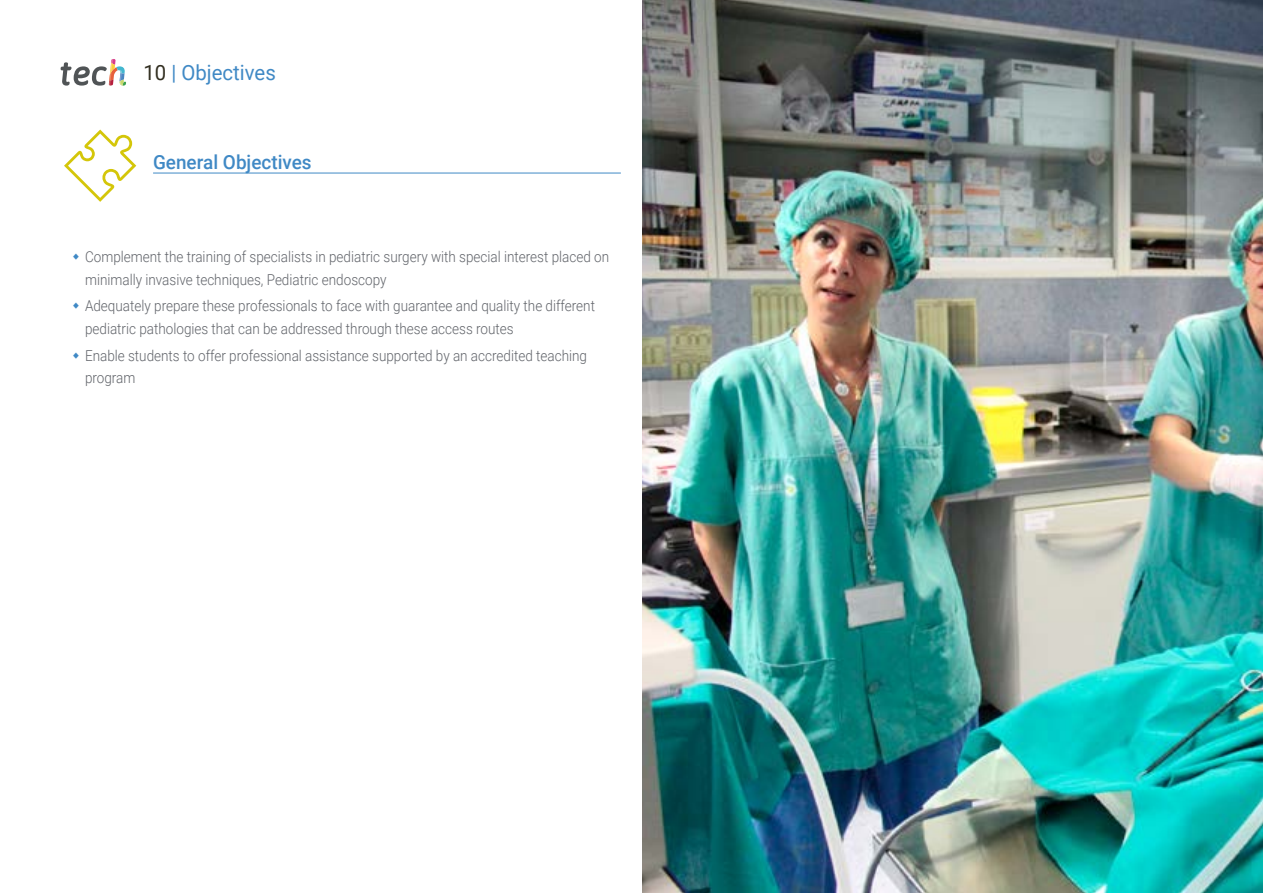
<style>
.page{position:relative;width:1263px;height:893px;background:#fff}
.page>*{position:absolute;margin:0;border:0;box-sizing:border-box;transform-origin:0 0}
.t1{font:21px "Roboto";color:#4089c5}
.t2{font:500 19.5px "Roboto";color:#4089c5}
.t3{font:300 15px/22.5px "Roboto";color:#61646a;scale:.9 1}
.s1{color:#312e20}
</style>
<div class="page">
<hr style="left:153px;top:173px;width:468px;height:1px;background:#4089c5">
<svg style="left:64px;top:130px;width:72px;height:72px"></svg>
<img style="left:642px;top:0;width:621px;height:893px">
<svg style="left:61px;top:59px;width:65px;height:27px"></svg>
<h1 class="t1" style="left:144px;top:57px;width:134px"><span class="s1">10</span> | Objectives</h1>
<h2 class="t2" style="left:153px;top:148px;width:160px">General Objectives</h2>
<p class="t3" style="left:85px;top:245px;width:584px">Complement the training of specialists in pediatric surgery with special interest placed on minimally invasive techniques, Pediatric endoscopy</p>
<p class="t3" style="left:85px;top:294px;width:568px">Adequately prepare these professionals to face with guarantee and quality the different pediatric pathologies that can be addressed through these access routes</p>
<p class="t3" style="left:85px;top:343px;width:559px">Enable students to offer professional assistance supported by an accredited teaching program</p>
</div>
